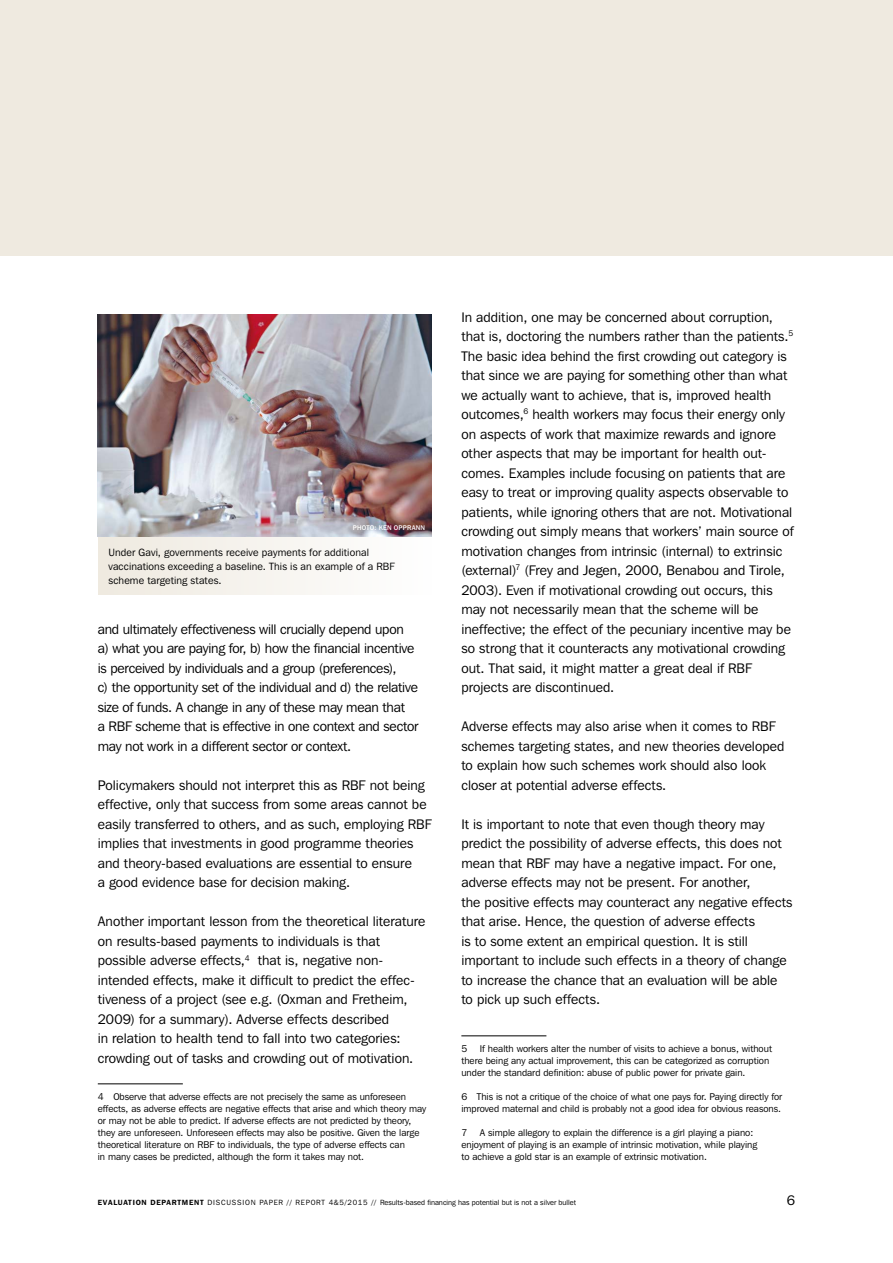
<style>
.page{position:relative;width:893px;height:1263px;background:#fff}
.page>*{position:absolute;margin:0;border:0;box-sizing:border-box;transform-origin:0 0}
.t1{font:13.8px/19.5px "Franklin Gothic IT Cby BT";letter-spacing:.005em;color:#000}
.t2{font:13.8px/19.5px "Franklin Gothic IT Cby BT";letter-spacing:-.015em;color:#000}
.t3{font:10.5px/14.2px "Franklin Gothic IT Cby BT";letter-spacing:.015em;color:#000}
.t4{font:9.75px/12px "Franklin Gothic IT Cby BT";color:#000}
.t5{font:7.5px "Franklin Gothic IT Cby BT";letter-spacing:.1em;color:#000}
.t6{font:500 6.75px "Franklin Gothic IT Cby BT";letter-spacing:.03em;color:#fff}
.s1{font-weight:600}
</style>
<div class="page">
<div style="left:0;top:0;width:893px;height:256px;background:#efeae0"></div>
<hr style="left:98px;top:1083px;width:85px;height:1px;background:#000">
<hr style="left:461px;top:1035px;width:85px;height:1px;background:#000">
<img style="left:98px;top:314px;width:334px;height:222px">
<div style="left:98px;top:537px;width:334px;height:57px;background:linear-gradient(to right,#efeae0,#fefefe)"></div>
<p class="t6" style="left:353px;top:523px;width:47px">PHOTO: KEN OPP</p>
<p class="t6" style="left:407px;top:523px;width:20px">RANN</p>
<p class="t3" style="left:108px;top:545px;width:288px">Under Gavi, governments receive payments for additional vaccinations exceeding a baseline. This is an example of a RBF scheme targeting states.</p>
<p class="t2" style="left:98px;top:619px;width:322px">and ultimately effectiveness will crucially depend upon<br>a) what you are paying for, b) how the financial incentive is perceived by individuals and a group (preferences),<br>c) the opportunity set of the individual and d) the relative size of funds. A change in any of these may mean that<br>a RBF scheme that is effective in one context and sector may not work in a different sector or context.</p>
<p class="t1" style="left:98px;top:775px;width:335px">Policymakers should not interpret this as RBF not being effective, only that success from some areas cannot be easily transferred to others, and as such, employing RBF implies that investments in good programme theories and theory-based evaluations are essential to ensure<br>a good evidence base for decision making.</p>
<p class="t1" style="left:98px;top:911px;width:329px">Another important lesson from the theoretical literature on results-based payments to individuals is that possible adverse effects,<sup>4</sup> that is, negative non&shy;intended effects, make it difficult to predict the effec&shy;tiveness of a project (see e.g. (Oxman and Fretheim, 2009) for a summary). Adverse effects described<br>in relation to health tend to fall into two categories: crowding out of tasks and crowding out of motivation.</p>
<p class="t4" style="left:98px;top:1090px;width:330px">4 O bserve that adverse effects are not precisely the same as unforeseen effects, as adverse effects are negative effects that arise and which theory may or may not be able to predict. If adverse effects are not predicted by theory, they are unforeseen. U nforeseen effects may also be positive. Given the large theoretical literature on RBF to individuals, the type of adverse effects can<br>in many cases be predicted, although the form it takes may not.</p>
<p class="t1" style="left:461px;top:307px;width:334px">In addition, one may be concerned about corruption, that is, doctoring the numbers rather than the patients.<sup>5<br></sup>The basic idea behind the first crowding out category is that since we are paying for something other than what we actually want to achieve, that is, improved health outcomes,<sup>6</sup> health workers may focus their energy only on aspects of work that maximize rewards and ignore other aspects that may be important for health out&shy;comes. Examples include focusing on patients that are easy to treat or improving quality aspects observable to patients, while ignoring others that are not. Motivational crowding out simply means that workers’ main source of motivation changes from intrinsic (internal) to extrinsic (external)<sup>7</sup> (Frey and Jegen, 2000, Benabou and Tirole, 2003). Even if motivational crowding out occurs, this may not necessarily mean that the scheme will be ineffective; the effect of the pecuniary incentive may be so strong that it counteracts any motivational crowding out. That said, it might matter a great deal if RBF projects are discontinued.</p>
<p class="t1" style="left:461px;top:716px;width:325px">Adverse effects may also arise when it comes to RBF schemes targeting states, and new theories developed to explain how such schemes work should also look closer at potential adverse effects.</p>
<p class="t1" style="left:461px;top:814px;width:333px">It is important to note that even though theory may predict the possibility of adverse effects, this does not mean that RBF may have a negative impact. For one, adverse effects may not be present. For another,<br>the positive effects may counteract any negative effects that arise. Hence, the question of adverse effects<br>is to some extent an empirical question. It is still important to include such effects in a theory of change to increase the chance that an evaluation will be able<br>to pick up such effects.</p>
<p class="t4" style="left:461px;top:1042px;width:7px">5</p>
<p class="t4" style="left:461px;top:1042px;width:312px;text-indent:18px">If health workers alter the number of visits to achieve a bonus, without there being any actual improvement, this can be categorized as corruption under the standard definition: abuse of public power for private gain.</p>
<p class="t4" style="left:461px;top:1090px;width:322px">6 This is not a critique of the choice of what one pays for. Paying directly for improved maternal and child is probably not a good idea for obvious reasons.</p>
<p class="t4" style="left:461px;top:1126px;width:7px">7</p>
<p class="t4" style="left:461px;top:1126px;width:297px;text-indent:18px">A simple allegory to explain the difference is a girl playing a piano: enjoyment of playing is an example of intrinsic motivation, while playing to achieve a gold star is an example of extrinsic motivation.</p>
<p class="t5" style="left:98px;top:1198px;width:480px"><span class="s1">EVALUATION DE PARTME NT</span> Discussion paper // R eport 4&amp;5/2015 // Results-based financing has potential but is not a silver bullet</p>
<p class="t1" style="left:787px;top:1190px;width:10px">6</p>
</div>
